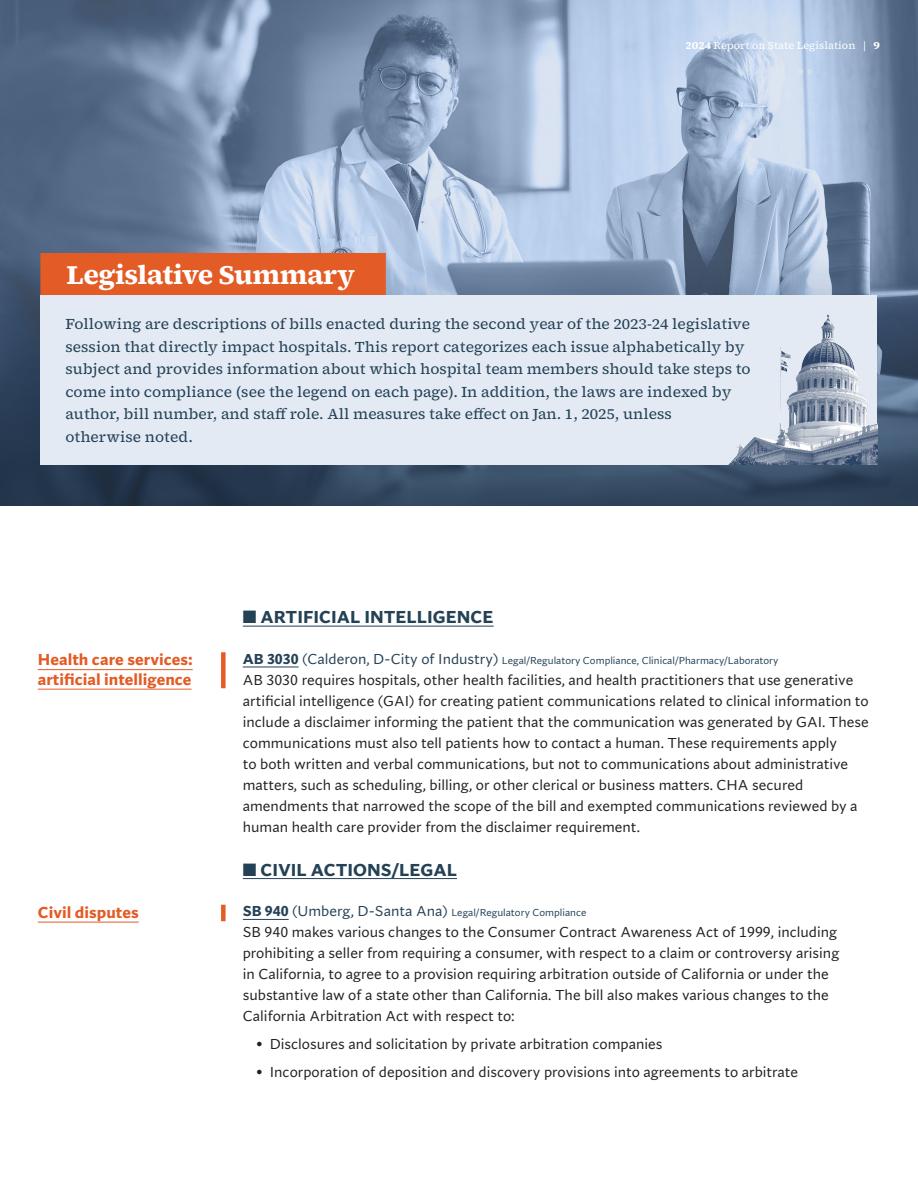
<style>
.page{position:relative;width:918px;height:1188px;background:#fff}
.page>*{position:absolute;margin:0;border:0;box-sizing:border-box;transform-origin:0 0}
.Headline{font:700 27px "Source Serif 4 Caption";letter-spacing:-.02em;color:#fff}
.Bill_header{font:700 18px "Seaford";color:#244156}
.Side_titles{font:700 16.5px/19.5px "Seaford";color:#e35b25}
.Bill_info{font:15px/21px "Seaford";color:#231f20}
.Lead_in_paragraph{font:15px/22.5px "Source Serif 4 Caption";color:#244156}
.Bill_header-2{font:10.5px "Seaford";color:#244156}
.t1{font:10.5px "Source Serif 4 Caption";color:#fff}
.s1{font-weight:700}
.s2{color:#e35b25}
.s3{font-weight:700;font-size:15px}
.s4{font-size:15px}
</style>
<div class="page">
<svg style="left:0;top:0;width:918px;height:231px;background:#8a9fba"></svg>
<svg style="left:0;top:231px;width:918px;height:275px;background:#586d87"></svg>
<hr style="left:243px;top:626px;width:251px;height:1px;background:#244156">
<div style="left:221px;top:652px;width:5px;height:36px;background:#e35b25"></div>
<hr style="left:38px;top:669px;width:155px;height:1px;background:#e35b25">
<hr style="left:38px;top:689px;width:153px;height:1px;background:#e35b25">
<hr style="left:243px;top:667px;width:56px;height:1px;background:#244156">
<hr style="left:243px;top:878px;width:214px;height:1px;background:#244156">
<div style="left:221px;top:905px;width:5px;height:16px;background:#e35b25"></div>
<hr style="left:38px;top:922px;width:101px;height:1px;background:#e35b25">
<hr style="left:243px;top:919px;width:46px;height:1px;background:#244156">
<div style="left:43px;top:256px;width:340px;height:40px;background:#e35b25"></div>
<div style="left:40px;top:253px;width:346px;height:45px;border:6px solid #e35b25"></div>
<div style="left:40px;top:295px;width:837px;height:169px;background:#e3eaf4"></div>
<img style="left:729px;top:314px;width:148px;height:150px">
<p class="t1" style="left:686px;top:38px;width:196px"><span class="s1">2024</span> Report on State Legislation | <span class="s1">9</span></p>
<p class="Headline" style="left:67px;top:256px;width:311px">Legislative Summary<span class="s2">...</span></p>
<p class="Lead_in_paragraph" style="left:65px;top:313px;width:687px">Following are descriptions of bills enacted during the second year of the 2023-24 legislative session that directly impact hospitals. This report categorizes each issue alphabetically by subject and provides information about which hospital team members should take steps to come into compliance (see the legend on each page). In addition, the laws are indexed by author, bill number, and staff role. All measures take effect on Jan. 1, 2025, unless otherwise noted.</p>
<p class="Bill_header" style="left:243px;top:605px;width:252px">■ ARTIFICIAL INTELLIGENCE</p>
<p class="Side_titles" style="left:38px;top:649px;width:156px">Health care services: artificial intelligence</p>
<p class="Bill_header-2" style="left:243px;top:654px;width:537px"><span class="s3">AB 3030</span> <span class="s4">(Calderon, D-City of Industry)</span> Legal/Regulatory Compliance, Clinical/Pharmacy/Laboratory</p>
<p class="Bill_info" style="left:243px;top:669px;width:628px">AB 3030 requires hospitals, other health facilities, and health practitioners that use generative artificial intelligence (GAI) for creating patient communications related to clinical information to include a disclaimer informing the patient that the communication was generated by GAI. These communications must also tell patients how to contact a human. These requirements apply<br>to both written and verbal communications, but not to communications about administrative matters, such as scheduling, billing, or other clerical or business matters. CHA secured amendments that narrowed the scope of the bill and exempted communications reviewed by a human health care provider from the disclaimer requirement.</p>
<p class="Bill_header" style="left:243px;top:857px;width:216px">■ CIVIL ACTIONS/LEGAL</p>
<p class="Side_titles" style="left:38px;top:901px;width:102px">Civil disputes</p>
<p class="Bill_header-2" style="left:243px;top:907px;width:345px"><span class="s3">SB 940</span> <span class="s4">(Umberg, D-Santa Ana)</span> Legal/Regulatory Compliance</p>
<p class="Bill_info" style="left:243px;top:922px;width:598px">SB 940 makes various changes to the Consumer Contract Awareness Act of 1999, including prohibiting a seller from requiring a consumer, with respect to a claim or controversy arising in California, to agree to a provision requiring arbitration outside of California or under the substantive law of a state other than California. The bill also makes various changes to the California Arbitration Act with respect to:</p>
<p class="Bill_info" style="left:256px;top:1033px;width:408px">• Disclosures and solicitation by private arbitration companies</p>
<p class="Bill_info" style="left:256px;top:1061px;width:544px">• Incorporation of deposition and discovery provisions into agreements to arbitrate</p>
</div>
